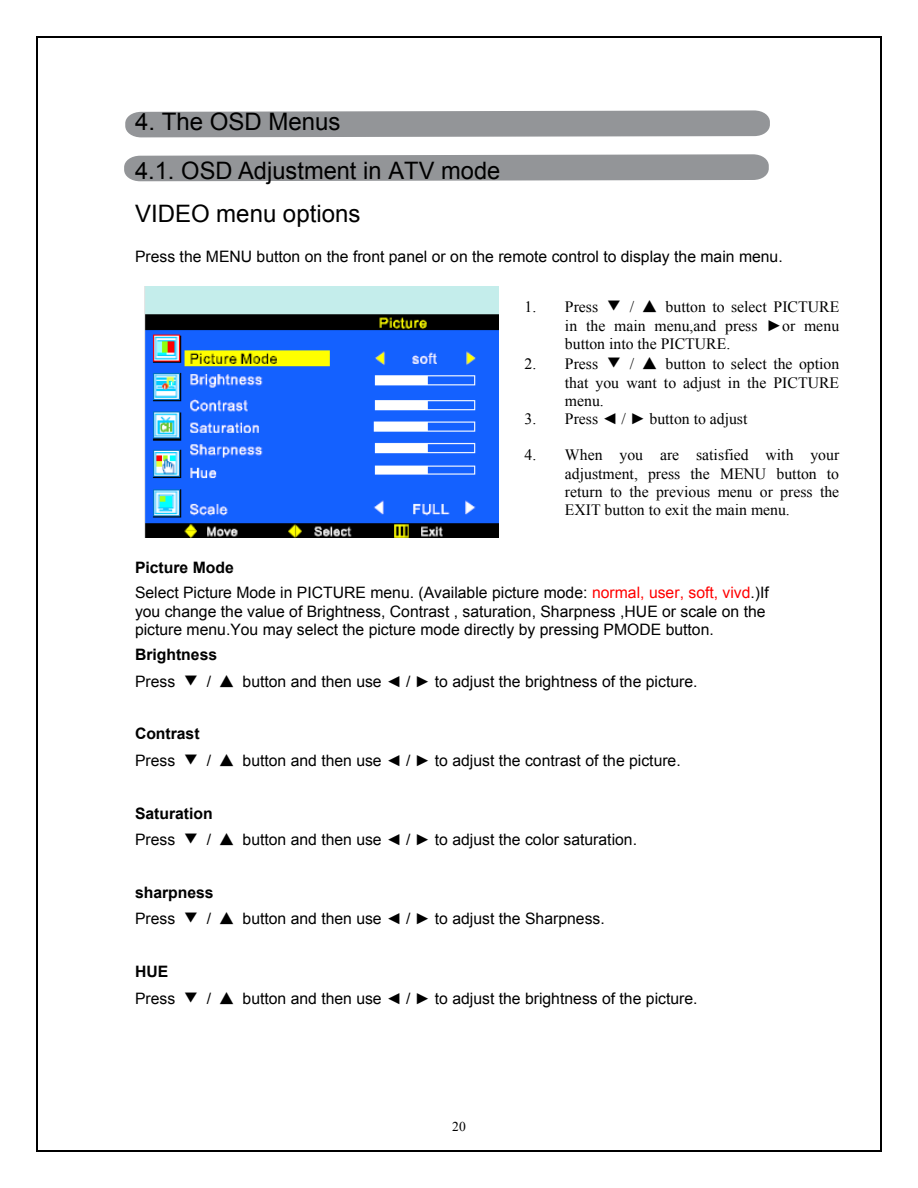
<style>
.page{position:relative;width:918px;height:1188px;background:#fff}
.page>*{position:absolute;margin:0;border:0;box-sizing:border-box;transform-origin:0 0}
.t1{font:24px/48.4px "Arial";color:#000}
.t2{font:15.75px/26.7px "Arial";color:#000}
.t3{font:15.75px/18.1px "Times New Roman";color:#000;text-align:justify}
.t4{font:13.5px "Times New Roman";color:#000}
.s1{font-family:"Sim Sun"}
.s2{font-weight:700}
.s3{color:#f00}
.s4{font-family:"Sim Hei"}
</style>
<div class="page">
<svg style="left:124px;top:154px;width:645px;height:27px;background:#999b9e"></svg>
<svg style="left:125px;top:110px;width:645px;height:27px;background:#999b9e"></svg>
<img style="left:144px;top:286px;width:354px;height:251px">
<hr style="left:36px;top:36px;width:846px;height:1px;background:#000">
<hr style="left:36px;top:37px;width:1px;height:1114px;background:#000">
<hr style="left:881px;top:37px;width:1px;height:1114px;background:#000">
<hr style="left:36px;top:1151px;width:846px;height:1px;background:#000">
<h1 class="t1" style="left:135px;top:98px;width:367px">4. The OSD Menus<br>4.1. OSD Adjustment in ATV mode</h1>
<h1 class="t1" style="left:135px;top:189px;width:227px">VIDEO menu options</h1>
<p class="t2" style="left:135px;top:243px;width:649px">Press the MENU button on the front panel or on the remote control to display the main menu.</p>
<p class="t3" style="left:565px;top:298px;width:276px;line-height:18.6px;text-indent:-41px">1. Press <span class="s1">▼</span> / <span class="s1">▲</span> button to select PICTURE in the main menu,and press ►or menu button into the PICTURE.</p>
<p class="t3" style="left:565px;top:354px;width:276px;line-height:18.8px;text-indent:-41px">2. Press <span class="s1">▼</span> / <span class="s1">▲</span> button to select the option that you want to adjust in the PICTURE menu.</p>
<p class="t3" style="left:524px;top:410px;width:225px">3. Press ◄ / ► button to adjust</p>
<p class="t3" style="left:565px;top:446px;width:276px;text-indent:-41px">4. When you are satisfied with your adjustment, press the MENU button to return to the previous menu or press the EXIT button to exit the main menu.</p>
<p class="t2" style="left:135px;top:555px;width:635px;line-height:25.5px"><span class="s2">Picture Mode<br></span>Select Picture Mode in PICTURE menu. (Available picture mode: <span class="s3">normal, user, soft, vivd</span>.)If</p>
<p class="t2" style="left:135px;top:602px;width:632px;line-height:18.1px">you change the value of Brightness, Contrast , saturation, Sharpness ,HUE or scale on the picture menu.You may select the picture mode directly by pressing PMODE button.</p>
<p class="t2" style="left:135px;top:641px;width:564px"><span class="s2">Brightness<br></span>Press <span class="s4">▼</span> / <span class="s4">▲</span> button and then use ◄ / ► to adjust the brightness of the picture.</p>
<p class="t2" style="left:135px;top:721px;width:547px"><span class="s2">Contrast<br></span>Press <span class="s4">▼</span> / <span class="s4">▲</span> button and then use ◄ / ► to adjust the contrast of the picture.</p>
<p class="t2" style="left:135px;top:800px;width:504px"><span class="s2">Saturation<br></span>Press <span class="s4">▼</span> / <span class="s4">▲</span> button and then use ◄ / ► to adjust the color saturation.</p>
<p class="t2" style="left:135px;top:879px;width:471px"><span class="s2">sharpness<br></span>Press <span class="s4">▼</span> / <span class="s4">▲</span> button and then use ◄ / ► to adjust the Sharpness.</p>
<p class="t2" style="left:135px;top:958px;width:564px"><span class="s2">HUE<br></span>Press <span class="s4">▼</span> / <span class="s4">▲</span> button and then use ◄ / ► to adjust the brightness of the picture.</p>
<p class="t4" style="left:452px;top:1119px;width:15px">20</p>
</div>
